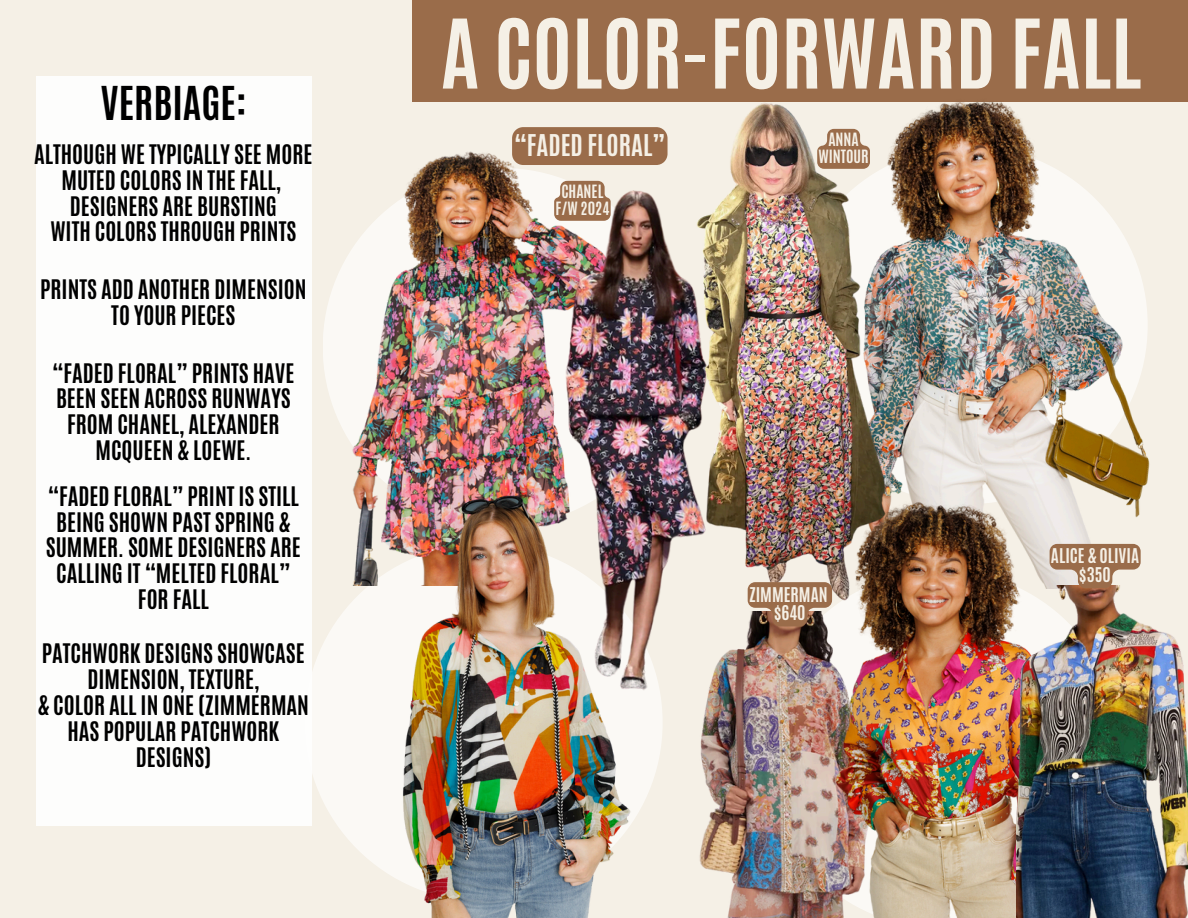
<style>
.page{position:relative;width:1188px;height:918px;background:#f5f0e6}
.page>*{position:absolute;margin:0;border:0;box-sizing:border-box;transform-origin:0 0}
.t1{font:700 81.45px "Antonio";color:#f5f0e6}
.t2{font:700 39px "Antonio";color:#000}
.t3{font:700 25.05px "Antonio";color:#f5f0e6}
.t4{font:700 22.5px/25.8px "Antonio";color:#000;text-align:center}
.t5{font:700 16.95px "Antonio";color:#f5f0e6}
.t6{font:700 15.3px "Antonio";color:#f5f0e6}
</style>
<div class="page">
<div style="left:36px;top:76px;width:275px;height:750px;background:#fff"></div>
<div style="left:412px;top:0;width:776px;height:102px;background:#9a6c4a"></div>
<div style="left:305px;top:544px;width:358px;height:358px;background:#fbf9f5;border-radius:50%"></div>
<img style="left:896px;top:102px;width:254px;height:442px">
<img style="left:332px;top:151px;width:267px;height:434px">
<img style="left:500px;top:186px;width:189px;height:352px">
<img style="left:689px;top:103px;width:207px;height:499px">
<img style="left:699px;top:627px;width:91px;height:291px">
<img style="left:790px;top:479px;width:331px;height:439px">
<img style="left:1017px;top:585px;width:171px;height:333px">
<img style="left:359px;top:491px;width:315px;height:427px">
<svg style="left:554px;top:181px;width:57px;height:40px"></svg>
<div style="left:512px;top:127px;width:156px;height:38px;background:#9a6c4a"></div>
<svg style="left:817px;top:129px;width:53px;height:40px"></svg>
<svg style="left:748px;top:582px;width:84px;height:45px"></svg>
<svg style="left:1050px;top:544px;width:91px;height:44px"></svg>
<h3 class="t2" style="left:100px;top:75px;width:148px">VERBIAGE:</h3>
<p class="t4" style="left:34px;top:141px;width:280px">ALTHOUGH WE TYPICALLY SEE MORE<br>MUTED COLORS IN THE FALL,<br>DESIGNERS ARE BURSTING<br>WITH COLORS THROUGH PRINTS</p>
<p class="t4" style="left:40px;top:277px;width:268px">PRINTS ADD ANOTHER DIMENSION<br>TO YOUR PIECES</p>
<p class="t4" style="left:52px;top:360px;width:244px">“FADED FLORAL” PRINTS HAVE<br>BEEN SEEN ACROSS RUNWAYS<br>FROM CHANEL, ALEXANDER<br>MCQUEEN &amp; LOEWE.</p>
<p class="t4" style="left:46px;top:483px;width:257px">“FADED FLORAL” PRINT IS STILL<br>BEING SHOWN PAST SPRING &amp;<br>SUMMER. SOME DESIGNERS ARE<br>CALLING IT “MELTED FLORAL”<br>FOR FALL</p>
<h4 class="t4" style="left:38px;top:641px;width:273px">PATCHWORK DESIGNS SHOWCASE<br>DIMENSION, TEXTURE,<br>&amp; COLOR ALL IN ONE (ZIMMERMAN<br>HAS POPULAR PATCHWORK<br>DESIGNS)</h4>
<h4 class="t1" style="left:441px;top:-5px;width:702px">A COLOR-FORWARD FALL</h4>
<h4 class="t3" style="left:514px;top:127px;width:153px">“FADED FLORAL”</h4>
<p class="t6" style="left:828px;top:129px;width:32px">ANNA</p>
<p class="t6" style="left:818px;top:146px;width:52px">WINTOUR</p>
<h4 class="t6" style="left:561px;top:181px;width:43px">CHANEL</h4>
<p class="t6" style="left:555px;top:198px;width:56px">F/W 2024</p>
<p class="t5" style="left:749px;top:582px;width:80px">ZIMMERMAN</p>
<p class="t5" style="left:774px;top:601px;width:33px">$640</p>
<p class="t5" style="left:1051px;top:544px;width:90px">ALICE &amp; OLIVIA</p>
<h4 class="t5" style="left:1079px;top:563px;width:33px">$350</h4>
</div>
